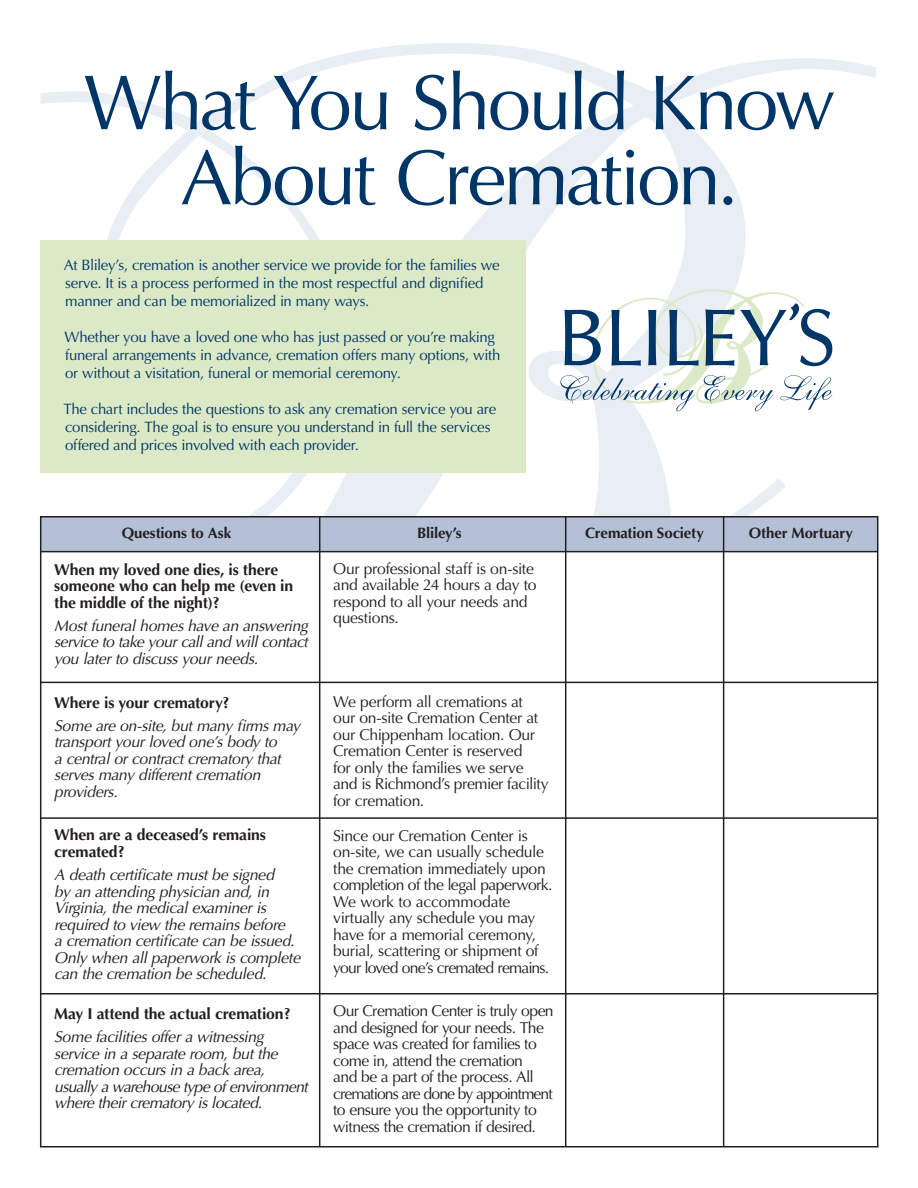
<style>
.page{position:relative;width:918px;height:1188px;background:#fff}
.page>*{position:absolute;margin:0;border:0;box-sizing:border-box;transform-origin:0 0}
.t1{font:78px/75px "Optima";letter-spacing:-.035em;color:#003667;text-align:center}
.t2{font:15.75px/16.5px "Optima";letter-spacing:-.03em;color:#231f20}
.t3{font:italic 15.75px/16.5px "Optima";letter-spacing:-.025em;color:#231f20}
.t4{font:700 15.75px/16.5px "Optima";letter-spacing:-.01em;color:#231f20}
.t5{font:15px/18px "Optima";letter-spacing:-.015em;color:#003667}
.t6{font:700 15px "Optima";letter-spacing:-.005em;color:#231f20}
</style>
<div class="page">
<svg style="left:41px;top:43px;width:835px;height:473px"></svg>
<div style="left:40px;top:240px;width:486px;height:232px;background:#dce9c6"></div>
<svg style="left:560px;top:290px;width:272px;height:121px"></svg>
<div style="left:41px;top:517px;width:837px;height:35px;background:#b3c0d6"></div>
<hr style="left:41px;top:551px;width:837px;height:1px;background:#231f20">
<hr style="left:41px;top:682px;width:837px;height:1px;background:#231f20">
<hr style="left:41px;top:817px;width:837px;height:2px;background:#231f20">
<hr style="left:565px;top:516px;width:1px;height:631px;background:#231f20">
<hr style="left:723px;top:516px;width:1px;height:631px;background:#231f20">
<hr style="left:319px;top:516px;width:1px;height:631px;background:#231f20">
<hr style="left:40px;top:993px;width:838px;height:1px;background:#231f20">
<h1 class="t1" style="left:84px;top:66px;width:753px">What You Should Know<br>About Cremation.</h1>
<p class="t5" style="left:64px;top:256px;width:437px">At Bliley’s, cremation is another service we provide for the families we serve. It is a process performed in the most respectful and dignified manner and can be memorialized in many ways.</p>
<p class="t5" style="left:65px;top:328px;width:438px">Whether you have a loved one who has just passed or you’re making funeral arrangements in advance, cremation offers many options, with or without a visitation, funeral or memorial ceremony.</p>
<p class="t5" style="left:63px;top:400px;width:434px">The chart includes the questions to ask any cremation service you are considering. The goal is to ensure you understand in full the services offered and prices involved with each provider.</p>
<p class="t6" style="left:122px;top:524px;width:111px">Questions to Ask</p>
<p class="t6" style="left:417px;top:524px;width:46px">Bliley’s</p>
<p class="t6" style="left:585px;top:524px;width:120px">Cremation Society</p>
<p class="t6" style="left:749px;top:524px;width:106px">Other Mortuary</p>
<p class="t2" style="left:333px;top:561px;width:205px">Our professional staff is on-site and available 24 hours a day to respond to all your needs and questions.</p>
<p class="t4" style="left:54px;top:561px;width:240px">When my loved one dies, is there someone who can help me (even in the middle of the night)?</p>
<p class="t3" style="left:54px;top:618px;width:255px;text-align:justify">Most funeral homes have an answering service to take your call and will contact you later to discuss your needs.</p>
<p class="t4" style="left:54px;top:694px;width:177px">Where is your crematory?</p>
<p class="t3" style="left:54px;top:717px;width:248px">Some are on-site, but many firms may transport your loved one’s body to<br>a central or contract crematory that serves many different cremation providers.</p>
<p class="t4" style="left:54px;top:827px;width:213px">When are a deceased’s remains cremated?</p>
<p class="t3" style="left:54px;top:867px;width:247px">A death certificate must be signed<br>by an attending physician and, in Virginia, the medical examiner is required to view the remains before<br>a cremation certificate can be issued.<br>Only when all paperwork is complete can the cremation be scheduled.</p>
<p class="t4" style="left:54px;top:1005px;width:238px">May I attend the actual cremation?</p>
<p class="t3" style="left:54px;top:1029px;width:255px">Some facilities offer a witnessing service in a separate room, but the cremation occurs in a back area, usually a warehouse type of environment where their crematory is located.</p>
<p class="t2" style="left:333px;top:693px;width:217px">We perform all cremations at our on-site Cremation Center at our Chippenham location. Our<br>Cremation Center is reserved<br>for only the families we serve and is Richmond’s premier facility for cremation.</p>
<p class="t2" style="left:333px;top:827px;width:221px">Since our Cremation Center is on-site, we can usually schedule the cremation immediately upon completion of the legal paperwork.<br>We work to accommodate virtually any schedule you may have for a memorial ceremony, burial, scattering or shipment of your loved one’s cremated remains.</p>
<p class="t2" style="left:333px;top:1003px;width:222px">Our Cremation Center is truly open and designed for your needs. The space was created for families to come in, attend the cremation<br>and be a part of the process. All cremations are done by appointment to ensure you the opportunity to witness the cremation if desired.</p>
</div>
